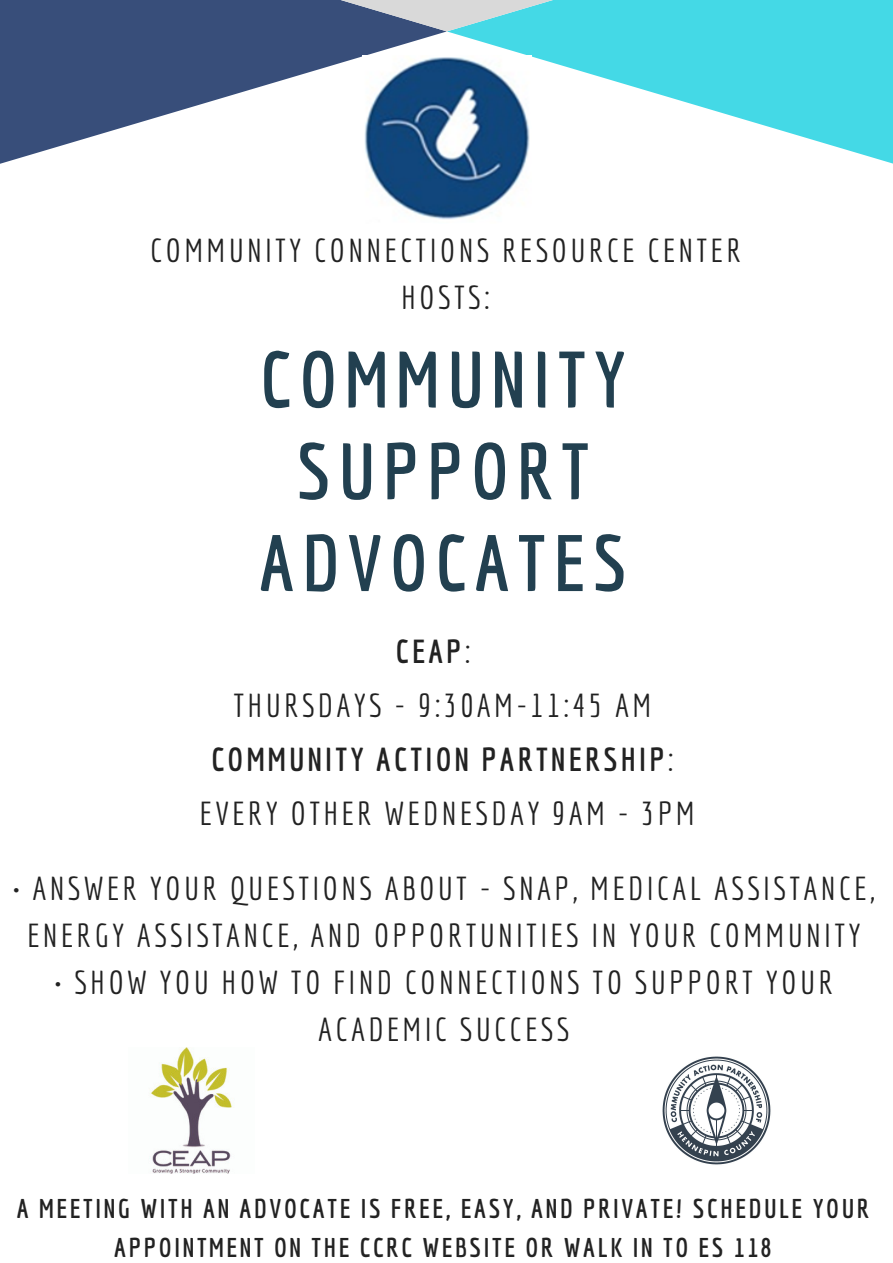
<style>
.page{position:relative;width:893px;height:1263px;background:#fff}
.page>*{position:absolute;margin:0;border:0;box-sizing:border-box;transform-origin:0 0}
.t1{font:700 77.78px/91.7px "Economica";letter-spacing:.1em;color:#224050;text-align:center}
.t2{font:32.47px/47.2px "Economica";letter-spacing:.1em;color:#222;text-align:center}
.t3{font:700 32.47px "Economica";letter-spacing:.1em;color:#222}
.t4{font:700 26.47px/38.2px "Economica";letter-spacing:.1em;color:#222;text-align:center}
.s1{font-weight:400}
</style>
<div class="page">
<svg style="left:0;top:0;width:447px;height:164px;fill:#384e7a"></svg>
<svg style="left:447px;top:0;width:446px;height:164px;fill:#44d9e6"></svg>
<svg style="left:234px;top:0;width:425px;height:31px;background:#65a5ba"></svg>
<img style="left:362px;top:55px;width:169px;height:165px">
<img style="left:149px;top:1048px;width:83px;height:125px">
<img style="left:662px;top:1056px;width:109px;height:109px">
<p class="t2" style="left:150px;top:226px;width:592px">COMMUNITY CONNECTIONS RESOURCE CENTER<br>HOSTS:</p>
<h1 class="t1" style="left:259px;top:333px;width:369px">COMMUNITY<br>SUPPORT<br>ADVOCATES</h1>
<p class="t3" style="left:396px;top:632px;width:76px">CEAP<span class="s1">:</span></p>
<p class="t2" style="left:234px;top:681px;width:419px">THURSDAYS - 9:30AM-11:45 AM</p>
<p class="t3" style="left:211px;top:740px;width:464px">COMMUNITY ACTION PARTNERSHIP<span class="s1">:</span></p>
<p class="t2" style="left:200px;top:789px;width:497px">EVERY OTHER WEDNESDAY 9AM - 3PM</p>
<p class="t2" style="left:13px;top:864px;width:864px">• ANSWER YOUR QUESTIONS ABOUT - SNAP, MEDICAL ASSISTANCE,<br>ENERGY ASSISTANCE, AND OPPORTUNITIES IN YOUR COMMUNITY</p>
<p class="t2" style="left:55px;top:958px;width:780px">• SHOW YOU HOW TO FIND CONNECTIONS TO SUPPORT YOUR<br>ACADEMIC SUCCESS</p>
<p class="t4" style="left:17px;top:1189px;width:854px">A MEETING WITH AN ADVOCATE IS FREE, EASY, AND PRIVATE! SCHEDULE YOUR<br>APPOINTMENT ON THE CCRC WEBSITE OR WALK IN TO ES 118</p>
</div>
